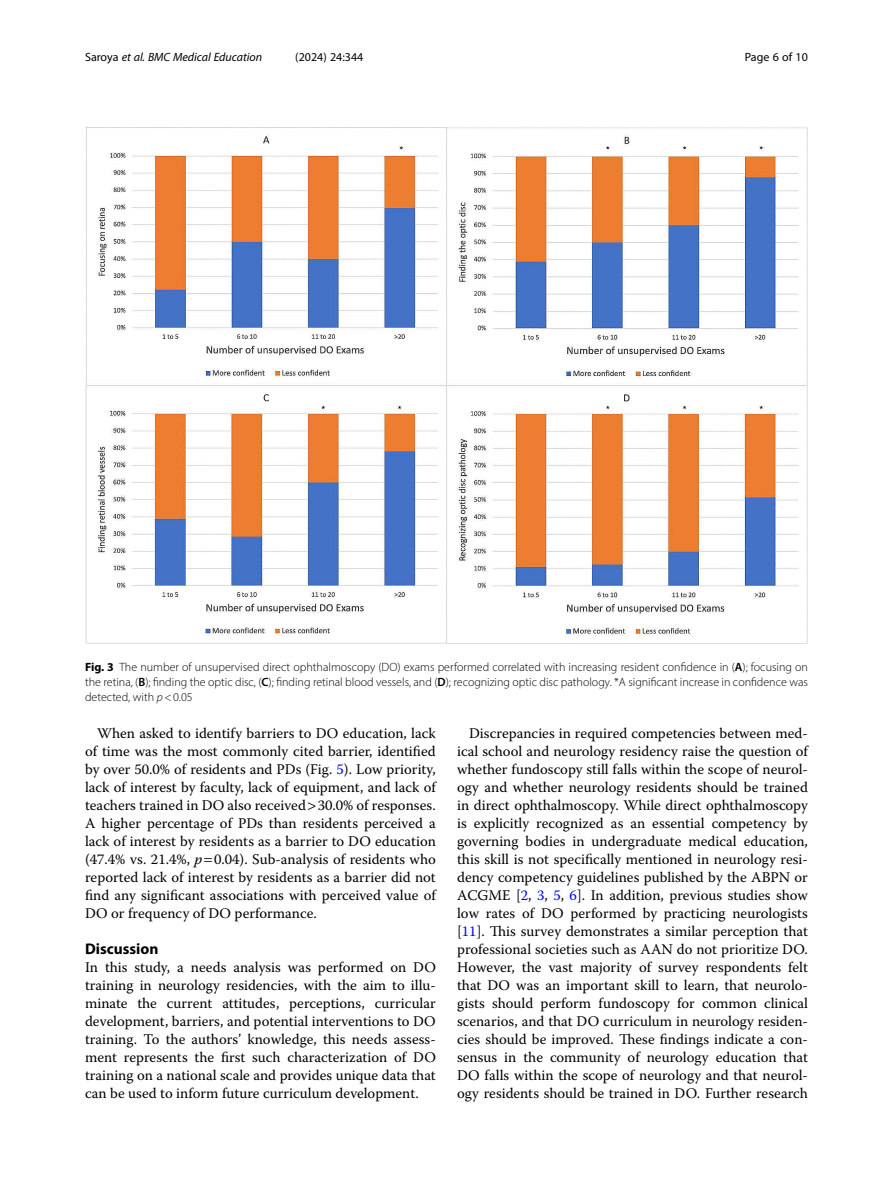
<style>
.page{position:relative;width:893px;height:1191px;background:#fff}
.page>*{position:absolute;margin:0;border:0;box-sizing:border-box;transform-origin:0 0}
.Head_1{font:700 15.45px "Myriad Pro";color:#000}
.Body_Text_Indent{font:14.7px/18px "Warnock Pro";color:#000;text-align:justify}
.Body_Text{font:14.7px/18px "Warnock Pro";color:#000;text-align:justify}
.Figure_Caption{font:300 12px/15px "Myriad Pro";color:#000;text-align:justify}
.t1{font:italic 12px "Myriad Pro";color:#000}
.t2{font:12px "Myriad Pro";color:#000}
.s1{font-style:normal}
.s2{font-weight:700}
.s3{font-weight:600}
.s4{font-style:italic}
.s5{color:#00f}
</style>
<div class="page">
<img style="left:85px;top:127px;width:723px;height:517px">
<p class="t1" style="left:85px;top:50px;width:179px"><span class="s1">Saroya</span> et al. BMC Medical Education</p>
<p class="t2" style="left:295px;top:50px;width:70px">(2024) 24:344</p>
<p class="t2" style="left:745px;top:50px;width:65px">Page 6 of 10</p>
<p class="Figure_Caption" style="left:85px;top:659px;width:724px"><span class="s2">Fig. 3</span> The number of unsupervised direct ophthalmoscopy (DO) exams performed correlated with increasing resident confidence in (<span class="s3">A</span>); focusing on the retina, (<span class="s3">B</span>); finding the optic disc, (<span class="s3">C</span>); finding retinal blood vessels, and (<span class="s3">D</span>); recognizing optic disc pathology. *A significant increase in confidence was detected, with <span class="s4">p</span>&lt;0.05</p>
<p class="Body_Text_Indent" style="left:85px;top:724px;width:352px;text-indent:12px">When asked to identify barriers to DO education, lack of time was the most commonly cited barrier, identified by over 50.0% of residents and PDs (Fig. <span class="s5">5</span>). Low priority, lack of interest by faculty, lack of equipment, and lack of teachers trained in DO also received 30.0% of responses.<br>A higher percentage of PDs than residents perceived a lack of interest by residents as a barrier to DO education (47.4% vs. 21.4%, <span class="s4">p</span> 0.04). Sub-analysis of residents who reported lack of interest by residents as a barrier did not find any significant associations with perceived value of DO or frequency of DO performance.</p>
<p class="Head_1" style="left:85px;top:939px;width:75px">Discussion</p>
<p class="Body_Text" style="left:85px;top:958px;width:352px">In this study, a needs analysis was performed on DO training in neurology residencies, with the aim to illu&shy;minate the current attitudes, perceptions, curricular development, barriers, and potential interventions to DO training. To the authors’ knowledge, this needs assess&shy;ment represents the first such characterization of DO training on a national scale and provides unique data that can be used to inform future curriculum development.</p>
<p class="Body_Text_Indent" style="left:457px;top:724px;width:352px;text-indent:12px">Discrepancies in required competencies between med&shy;ical school and neurology residency raise the question of whether fundoscopy still falls within the scope of neurol&shy;ogy and whether neurology residents should be trained in direct ophthalmoscopy. While direct ophthalmoscopy is explicitly recognized as an essential competency by governing bodies in undergraduate medical education, this skill is not specifically mentioned in neurology resi&shy;dency competency guidelines published by the ABPN or ACGME [<span class="s5">2</span>, <span class="s5">3</span>, <span class="s5">5</span>, <span class="s5">6</span>]. In addition, previous studies show low rates of DO performed by practicing neurologists [<span class="s5">11</span>]. This survey demonstrates a similar perception that professional societies such as AAN do not prioritize DO.<br>However, the vast majority of survey respondents felt that DO was an important skill to learn, that neurolo&shy;gists should perform fundoscopy for common clinical scenarios, and that DO curriculum in neurology residen&shy;cies should be improved. These findings indicate a con&shy;sensus in the community of neurology education that DO falls within the scope of neurology and that neurol&shy;ogy residents should be trained in DO. Further research</p>
</div>
